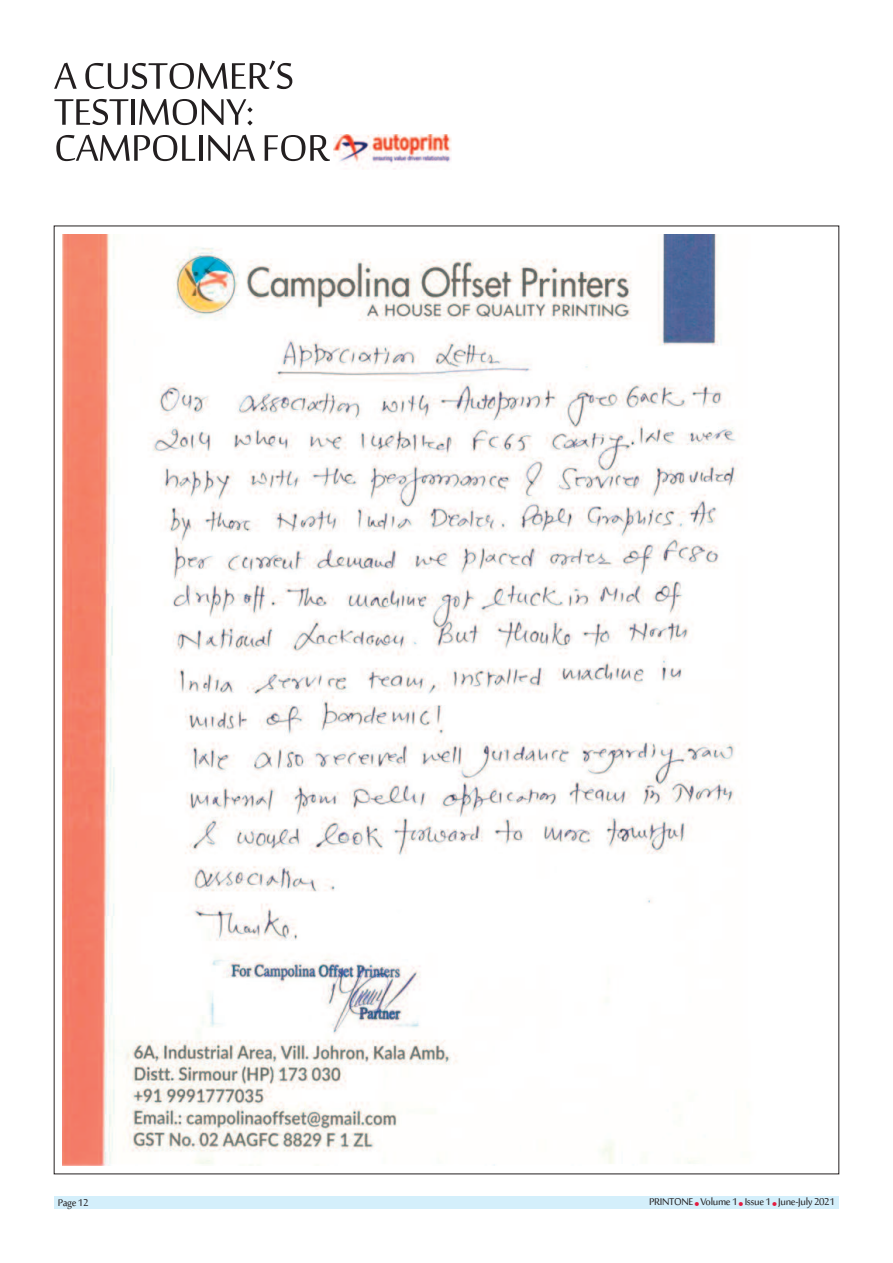
<style>
.page{position:relative;width:893px;height:1263px;background:#fff}
.page>*{position:absolute;margin:0;border:0;box-sizing:border-box;transform-origin:0 0}
.t1{font:51px/36px "Sakkal Majalla";letter-spacing:-.015em;color:#231f20}
.t2{font:13.5px "Sakkal Majalla";letter-spacing:-.025em;color:#231f20}
.t3{font:5.4px "Monotype Sorts";color:#e31c40}
</style>
<div class="page">
<div style="left:54px;top:1196px;width:785px;height:13px;background:#d4effb"></div>
<img style="left:334px;top:135px;width:118px;height:34px">
<img style="left:63px;top:235px;width:678px;height:930px">
<h1 class="t1" style="left:54px;top:53px;width:277px">A CUSTOMER’S<br>TESTIMONY:<br>CAMPOLINA FOR</h1>
<p class="t2" style="left:58px;top:1193px;width:32px">Page 12</p>
<p class="t2" style="left:649px;top:1193px;width:46px">PRINTONE</p>
<p class="t3" style="left:695px;top:1201px;width:6px">l</p>
<p class="t2" style="left:700px;top:1193px;width:39px">Volume 1</p>
<p class="t3" style="left:739px;top:1201px;width:6px">l</p>
<p class="t2" style="left:745px;top:1193px;width:28px">Issue 1</p>
<p class="t3" style="left:772px;top:1201px;width:6px">l</p>
<p class="t2" style="left:778px;top:1193px;width:58px">June-July 2021</p>
</div>
